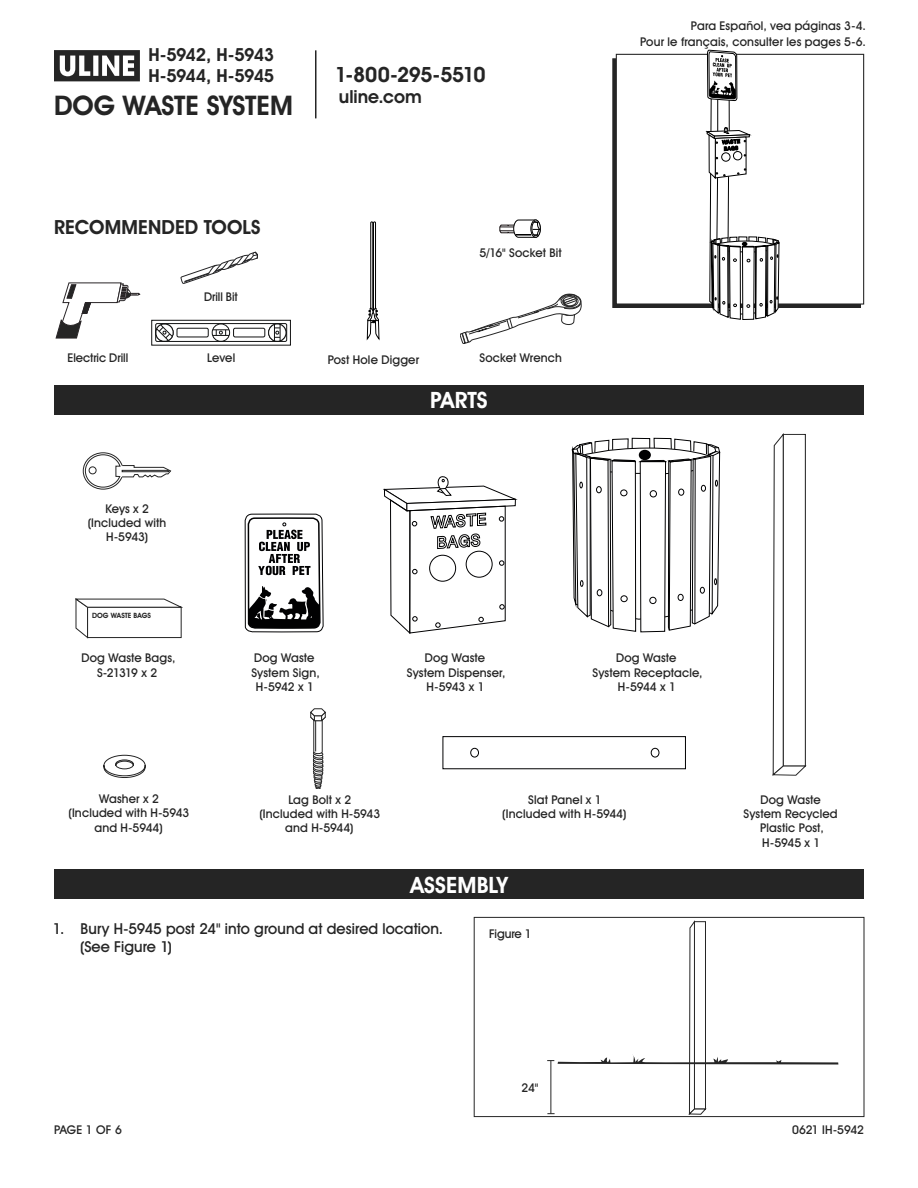
<style>
.page{position:relative;width:918px;height:1188px;background:#fff}
.page>*{position:absolute;margin:0;border:0;box-sizing:border-box;transform-origin:0 0}
.t1{font:700 27px "Uline Two Knine";letter-spacing:-.005em;color:#252525}
.Heading_Bar{font:700 22.5px "Uline Two Knine";letter-spacing:.005em;color:#fff}
.t2{font:700 21px "Uline Two Knine";letter-spacing:-.02em;color:#252525}
.Tools_Needed{font:700 19.5px "Uline Two Knine";letter-spacing:.005em;color:#252525}
.t3{font:700 18px/21px "Uline Two Knine";letter-spacing:-.02em;color:#252525}
.t4{font:700 18px "Uline Two Knine";color:#252525}
.t5{font:15px/18px "Uline Two Knine";letter-spacing:.005em;color:#252525}
.IS_PD_TS_Disclaimer{font:12px/14.4px "Uline Two Knine";letter-spacing:.01em;color:#252525;text-align:center}
.PART_NAME{font:12px "Uline Two Knine";letter-spacing:-.005em;color:#252525}
._1_BODY__10pt{font:12px "Uline Two Knine";letter-spacing:.015em;color:#252525}
.IS_PD_TS_Disclaimer-2{font:12px "Uline Two Knine";letter-spacing:-.015em;color:#252525}
.t6{font:700 7.35px "Uline Two Knine";color:#252525}
</style>
<div class="page">
<hr style="left:315px;top:50px;width:1px;height:68px;background:#252525">
<svg style="left:54px;top:50px;width:86px;height:31px"></svg>
<div style="left:616px;top:54px;width:248px;height:251px;border:1px solid #252525"></div>
<div style="left:54px;top:385px;width:810px;height:30px;background:#252525"></div>
<svg style="left:56px;top:282px;width:84px;height:56px"></svg>
<svg style="left:181px;top:251px;width:77px;height:33px"></svg>
<svg style="left:367px;top:222px;width:12px;height:118px"></svg>
<div style="left:151px;top:320px;width:140px;height:25px;border:1px solid #111212"></div>
<svg style="left:212px;top:324px;width:18px;height:17px"></svg>
<div style="left:212px;top:324px;width:18px;height:18px;border:1px solid #111212;border-radius:50%"></div>
<svg style="left:213px;top:330px;width:16px;height:6px"></svg>
<svg style="left:269px;top:324px;width:17px;height:17px"></svg>
<div style="left:268px;top:324px;width:18px;height:18px;border:1px solid #111212;border-radius:50%"></div>
<svg style="left:274px;top:325px;width:7px;height:15px"></svg>
<svg style="left:157px;top:325px;width:17px;height:15px"></svg>
<div style="left:155px;top:323px;width:132px;height:19px;border:1px solid #111212;border-radius:2px"></div>
<div style="left:177px;top:328px;width:31px;height:9px;border:1px solid #111212;border-radius:2px"></div>
<div style="left:233px;top:328px;width:32px;height:9px;border:1px solid #111212;border-radius:2px"></div>
<svg style="left:384px;top:476px;width:134px;height:158px"></svg>
<div style="left:429px;top:555px;width:27px;height:27px;border:1px solid #010102;border-radius:50%"></div>
<div style="left:466px;top:551px;width:26px;height:27px;border:1px solid #010102;border-radius:50%"></div>
<svg style="left:772px;top:433px;width:35px;height:343px"></svg>
<svg style="left:571px;top:437px;width:150px;height:196px"></svg>
<svg style="left:244px;top:513px;width:80px;height:120px"></svg>
<svg style="left:707px;top:50px;width:73px;height:270px"></svg>
<div style="left:721px;top:153px;width:9px;height:8px;border:1px solid #000;border-radius:50%"></div>
<div style="left:733px;top:151px;width:9px;height:9px;border:1px solid #000;border-radius:50%"></div>
<svg style="left:103px;top:754px;width:43px;height:24px"></svg>
<svg style="left:310px;top:708px;width:16px;height:81px"></svg>
<hr style="left:315px;top:721px;width:1px;height:30px;background:#252525">
<div style="left:443px;top:736px;width:243px;height:33px;border:1px solid #010102"></div>
<div style="left:470px;top:748px;width:9px;height:9px;border:1px solid #010102;border-radius:50%"></div>
<div style="left:651px;top:748px;width:8px;height:9px;border:1px solid #010102;border-radius:50%"></div>
<div style="left:54px;top:869px;width:810px;height:30px;background:#252525"></div>
<svg style="left:547px;top:921px;width:291px;height:194px"></svg>
<div style="left:474px;top:917px;width:390px;height:200px;border:1px solid #252525"></div>
<svg style="left:75px;top:598px;width:108px;height:40px"></svg>
<svg style="left:83px;top:452px;width:89px;height:37px"></svg>
<svg style="left:500px;top:220px;width:41px;height:18px"></svg>
<svg style="left:460px;top:294px;width:121px;height:50px"></svg>
<h3 class="t3" style="left:148px;top:44px;width:127px">H-5942, H-5943<br>H-5944, H-5945</h3>
<h1 class="t1" style="left:54px;top:89px;width:240px">DOG WASTE SYSTEM</h1>
<h3 class="t2" style="left:335px;top:62px;width:152px">1-800-295-5510</h3>
<h3 class="t4" style="left:339px;top:86px;width:84px">uline.com</h3>
<p class="IS_PD_TS_Disclaimer" style="left:691px;top:18px;width:177px">Para Español, vea páginas 3-4.</p>
<p class="IS_PD_TS_Disclaimer" style="left:640px;top:35px;width:227px">Pour le français, consulter les pages 5-6.</p>
<h1 class="Tools_Needed" style="left:54px;top:216px;width:208px">RECOMMENDED TOOLS</h1>
<p class="IS_PD_TS_Disclaimer" style="left:204px;top:289px;width:35px">Drill Bit</p>
<p class="IS_PD_TS_Disclaimer" style="left:479px;top:246px;width:84px">5/16" Socket Bit</p>
<p class="PART_NAME" style="left:68px;top:350px;width:62px">Electric Drill</p>
<p class="IS_PD_TS_Disclaimer" style="left:207px;top:350px;width:29px">Level</p>
<p class="_1_BODY__10pt" style="left:328px;top:352px;width:93px">Post Hole Digger</p>
<p class="IS_PD_TS_Disclaimer" style="left:479px;top:350px;width:84px">Socket Wrench</p>
<p class="Heading_Bar" style="left:430px;top:387px;width:59px">PARTS</p>
<p class="IS_PD_TS_Disclaimer" style="left:88px;top:501px;width:80px">Keys x 2 (Included with<br>H-5943)</p>
<p class="t6" style="left:92px;top:611px;width:60px">DOG WASTE BAGS</p>
<p class="IS_PD_TS_Disclaimer" style="left:81px;top:651px;width:96px">Dog Waste Bags,<br>S-21319 x 2</p>
<p class="IS_PD_TS_Disclaimer" style="left:254px;top:651px;width:62px">Dog Waste</p>
<p class="IS_PD_TS_Disclaimer" style="left:251px;top:665px;width:70px">System Sign,<br>H-5942 x 1</p>
<p class="IS_PD_TS_Disclaimer" style="left:425px;top:651px;width:62px">Dog Waste</p>
<p class="IS_PD_TS_Disclaimer" style="left:407px;top:665px;width:100px">System Dispenser,<br>H-5943 x 1</p>
<p class="IS_PD_TS_Disclaimer" style="left:616px;top:651px;width:62px">Dog Waste</p>
<p class="IS_PD_TS_Disclaimer" style="left:593px;top:665px;width:112px">System Receptacle,<br>H-5944 x 1</p>
<p class="IS_PD_TS_Disclaimer" style="left:99px;top:791px;width:61px">Washer x 2</p>
<p class="IS_PD_TS_Disclaimer" style="left:69px;top:806px;width:122px">(Included with H-5943</p>
<p class="IS_PD_TS_Disclaimer" style="left:94px;top:820px;width:70px">and H-5944)</p>
<p class="IS_PD_TS_Disclaimer" style="left:288px;top:792px;width:65px">Lag Bolt x 2</p>
<p class="IS_PD_TS_Disclaimer" style="left:259px;top:806px;width:122px">(Included with H-5943</p>
<p class="IS_PD_TS_Disclaimer" style="left:285px;top:821px;width:70px">and H-5944)</p>
<p class="IS_PD_TS_Disclaimer" style="left:502px;top:792px;width:126px">Slat Panel x 1 (Included with H-5944)</p>
<p class="Heading_Bar" style="left:410px;top:871px;width:99px">ASSEMBLY</p>
<p class="t5" style="left:80px;top:920px;width:365px;text-indent:-27px">1. Bury H-5945 post 24" into ground at desired location. (See Figure 1)</p>
<p class="PART_NAME" style="left:489px;top:926px;width:44px">Figure 1</p>
<p class="PART_NAME" style="left:522px;top:1080px;width:18px">24"</p>
<p class="IS_PD_TS_Disclaimer" style="left:761px;top:792px;width:62px">Dog Waste</p>
<p class="IS_PD_TS_Disclaimer" style="left:743px;top:806px;width:96px">System Recycled<br>Plastic Post,</p>
<p class="IS_PD_TS_Disclaimer" style="left:762px;top:835px;width:60px">H-5945 x 1</p>
<p class="IS_PD_TS_Disclaimer" style="left:54px;top:1122px;width:69px">PAGE 1 OF 6</p>
<p class="IS_PD_TS_Disclaimer-2" style="left:792px;top:1122px;width:73px">0621 IH-5942</p>
</div>
